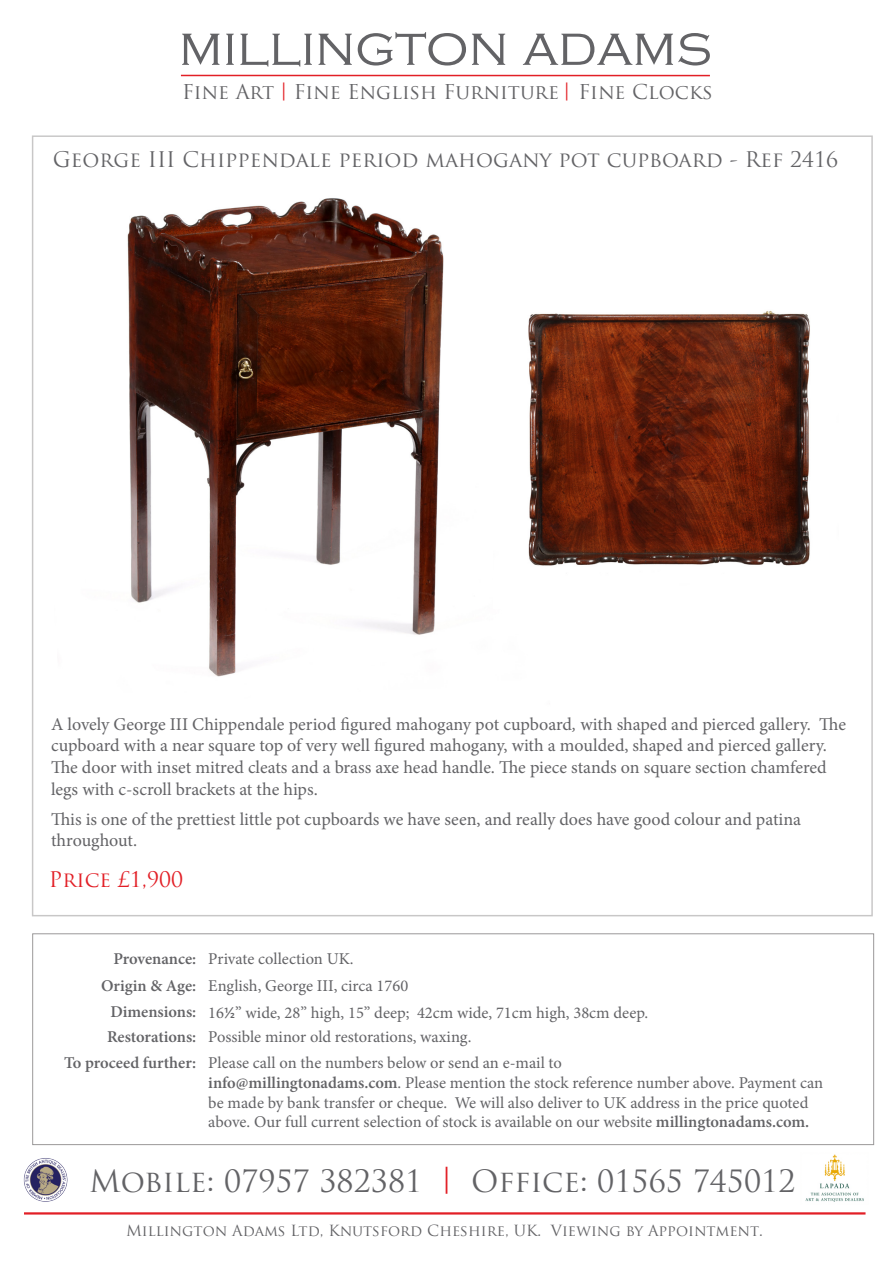
<style>
.page{position:relative;width:893px;height:1263px;background:#fff}
.page>*{position:absolute;margin:0;border:0;box-sizing:border-box;transform-origin:0 0}
.t1{font:300 57px "Copperplate Gothic";color:#636366}
.t2{font:30px "Trajan Pro";color:#636366}
.t3{font:27px "Minion Pro";color:#e21f26}
.t4{font:21px "Trajan Pro";color:#636366}
.t5{font:21px "Trajan Pro";color:#e21f26}
.t6{font:19.95px "Trajan Pro";color:#636366}
.t7{font:18px/21.6px "Minion Pro";color:#636366}
.t8{font:18px "Minion Pro";color:#e21f26}
.t9{font:16.5px/19.8px "Minion Pro";color:#636366}
.t10{font:600 16.5px "Minion Pro";color:#636366}
.t11{font:15px "Trajan Pro";color:#636366}
.s1{font-style:italic}
.s2{font-family:"Calibri"}
.s3{font-weight:600}
</style>
<div class="page">
<img style="left:127px;top:198px;width:317px;height:479px">
<hr style="left:181px;top:75px;width:529px;height:1px;background:#e21f26">
<hr style="left:24px;top:1212px;width:841px;height:2px;background:#e21f26">
<img style="left:23px;top:1158px;width:45px;height:44px">
<img style="left:805px;top:1154px;width:59px;height:48px">
<img style="left:528px;top:311px;width:282px;height:255px">
<p class="t1" style="left:179px;top:15px;width:534px">millington adams</p>
<p class="t8" style="left:281px;top:79px;width:6px">|</p>
<p class="t8" style="left:564px;top:79px;width:6px">|</p>
<p class="t6" style="left:182px;top:79px;width:532px">Fine Art Fine English Furniture Fine Clocks</p>
<p class="t4" style="left:53px;top:146px;width:787px">George III Chippendale period mahogany pot cupboard - Ref 2416</p>
<p class="t7" style="left:51px;top:713px;width:796px">A lovely George III Chippendale period figured mahogany pot cupboard<span class="s1">,</span> with shaped and pierced gallery. The cupboard with a near square top of very well figured mahogany, with a moulded, shaped and pierced gallery.<br>The door with inset mitred cleats and a brass axe head handle. The piece stands on square section chamfered legs with c-scroll brackets at the hips.</p>
<p class="t7" style="left:51px;top:808px;width:752px">This is one of the prettiest little pot cupboards we have seen, and really does have good colour and patina throughout.</p>
<p class="t5" style="left:49px;top:866px;width:136px">Price £1,900</p>
<p class="t10" style="left:113px;top:947px;width:84px">Provenance:</p>
<p class="t9" style="left:208px;top:948px;width:147px">Private collection UK.</p>
<p class="t10" style="left:101px;top:974px;width:97px">Origin &amp; Age:</p>
<p class="t9" style="left:208px;top:975px;width:201px">English, George III, circa 1760</p>
<p class="t10" style="left:110px;top:1000px;width:87px">Dimensions:</p>
<p class="t9" style="left:208px;top:1002px;width:441px">16<span class="s2">½</span>” wide, 28” high, 15” deep; 42cm wide, 71cm high, 38cm deep.</p>
<p class="t10" style="left:107px;top:1025px;width:91px">Restorations:</p>
<p class="t9" style="left:208px;top:1026px;width:265px">Possible minor old restorations, waxing.</p>
<p class="t10" style="left:64px;top:1051px;width:134px">To proceed further:</p>
<p class="t9" style="left:208px;top:1053px;width:355px">Please call on the numbers below or send an e-mail to</p>
<p class="t9" style="left:208px;top:1073px;width:616px"><span class="s3">info@millingtonadams.com</span>. Please mention the stock reference number above. Payment can be made by bank transfer or cheque. We will also deliver to UK address in the price quoted above. Our full current selection of stock is available on our website <span class="s3">millingtonadams.com.</span></p>
<p class="t3" style="left:443px;top:1160px;width:9px">|</p>
<p class="t11" style="left:126px;top:1221px;width:638px">Millington Adams Ltd, Knutsford Cheshire, UK. Viewing by Appointment.</p>
<p class="t2" style="left:89px;top:1162px;width:335px">Mobile: 07957 382381</p>
<p class="t2" style="left:471px;top:1162px;width:326px">Office: 01565 745012</p>
</div>
